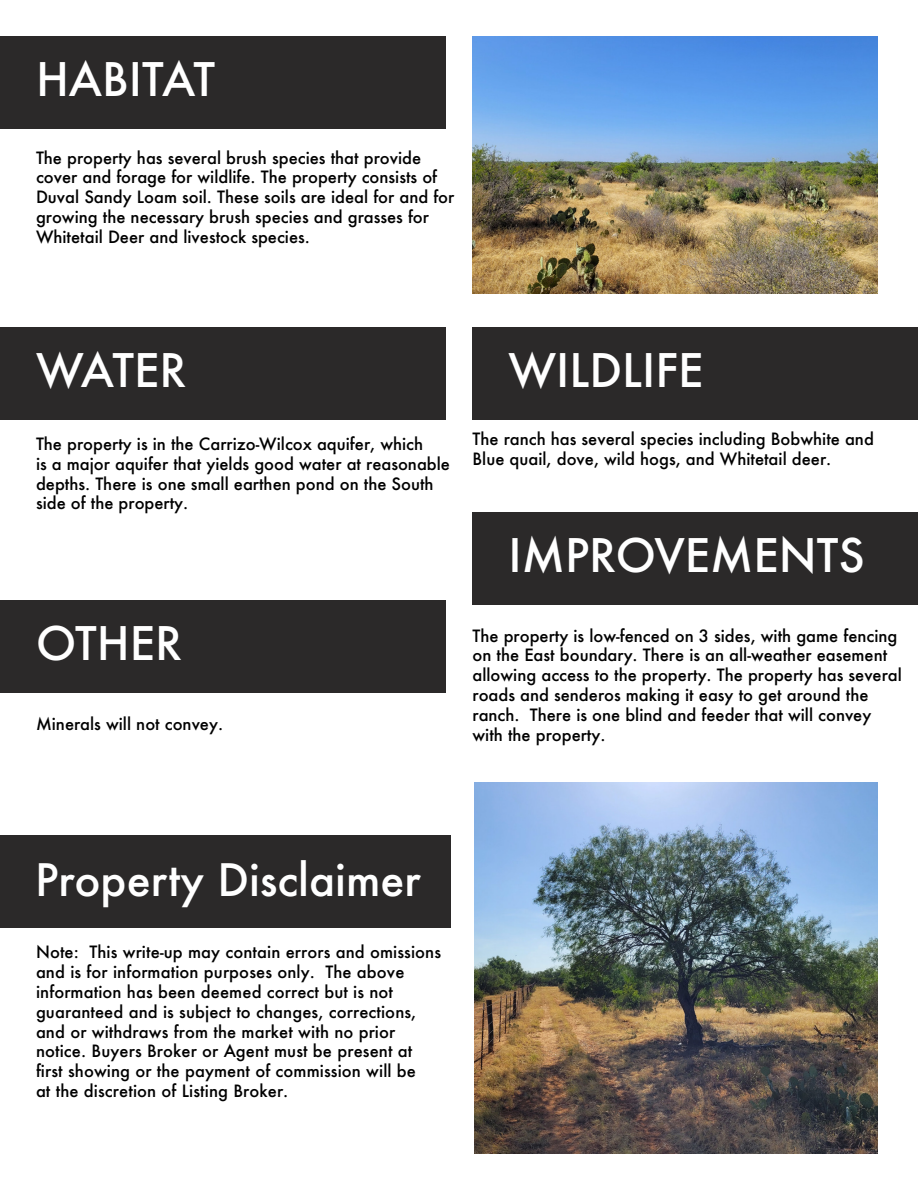
<style>
.page{position:relative;width:918px;height:1188px;background:#fff}
.page>*{position:absolute;margin:0;border:0;box-sizing:border-box;transform-origin:0 0}
.t1{font:500 45px "Futura";color:#fff}
.t2{font:500 43.5px "Futura";color:#fff}
.t3{font:500 16.5px/19.8px "Futura";color:#000}
</style>
<div class="page">
<div style="left:0;top:36px;width:446px;height:92px;background:#2b2929"></div>
<div style="left:472px;top:327px;width:446px;height:92px;background:#2b2929"></div>
<div style="left:472px;top:512px;width:446px;height:92px;background:#2b2929"></div>
<div style="left:0;top:327px;width:446px;height:92px;background:#2b2929"></div>
<div style="left:0;top:600px;width:446px;height:93px;background:#2b2929"></div>
<div style="left:0;top:836px;width:451px;height:92px;background:#2b2929"></div>
<img style="left:472px;top:36px;width:406px;height:258px">
<img style="left:474px;top:782px;width:404px;height:371px">
<h1 class="t1" style="left:36px;top:48px;width:181px">HABITAT</h1>
<p class="t3" style="left:36px;top:147px;width:420px">The property has several brush species that provide cover and forage for wildlife. The property consists of Duval Sandy Loam soil. These soils are ideal for and for growing the necessary brush species and grasses for Whitetail Deer and livestock species.</p>
<h1 class="t1" style="left:36px;top:339px;width:152px">WATER</h1>
<h1 class="t1" style="left:508px;top:339px;width:197px">WILDLIFE</h1>
<p class="t3" style="left:36px;top:434px;width:416px">The property is in the Carrizo-Wilcox aquifer, which<br>is a major aquifer that yields good water at reasonable depths. There is one small earthen pond on the South side of the property.</p>
<p class="t3" style="left:473px;top:429px;width:403px">The ranch has several species including Bobwhite and<br>Blue quail, dove, wild hogs, and Whitetail deer.</p>
<h1 class="t1" style="left:508px;top:524px;width:358px">IMPROVEMENTS</h1>
<h1 class="t1" style="left:36px;top:612px;width:148px">OTHER</h1>
<p class="t3" style="left:36px;top:714px;width:189px">Minerals will not convey.</p>
<p class="t3" style="left:473px;top:625px;width:431px">The property is low-fenced on 3 sides, with game fencing on the East boundary. There is an all-weather easement allowing access to the property. The property has several roads and senderos making it easy to get around the ranch. There is one blind and feeder that will convey with the property.</p>
<h2 class="t2" style="left:35px;top:850px;width:387px">Property Disclaimer</h2>
<p class="t3" style="left:36px;top:942px;width:407px">Note: This write-up may contain errors and omissions and is for information purposes only. The above information has been deemed correct but is not guaranteed and is subject to changes, corrections, and or withdraws from the market with no prior notice. Buyers Broker or Agent must be present at first showing or the payment of commission will be<br>at the discretion of Listing Broker.</p>
</div>
